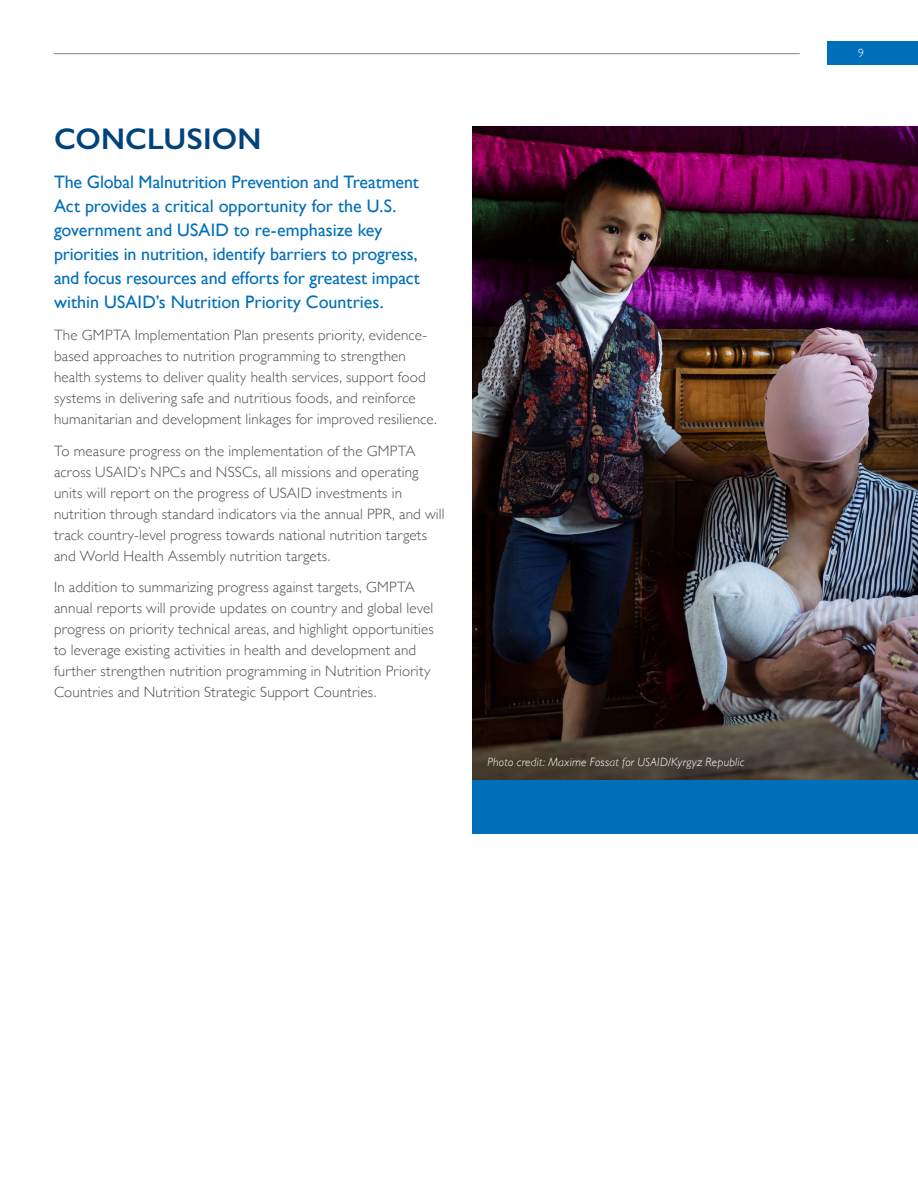
<style>
.page{position:relative;width:918px;height:1188px;background:#fff}
.page>*{position:absolute;margin:0;border:0;box-sizing:border-box;transform-origin:0 0}
.t1{font:600 30px "Gill Sans";letter-spacing:.005em;color:#00437b}
.t2{font:18px/24px "Gill Sans";letter-spacing:-.005em;color:#006fb9}
.t3{font:300 15px/21px "Gill Sans";letter-spacing:.01em;color:#4d4d4f}
.t4{font:italic 300 12px "Gill Sans";letter-spacing:.02em;color:#fff}
.t5{font:300 12px "Gill Sans";color:#fff}
</style>
<div class="page">
<div style="left:827px;top:42px;width:91px;height:23px;background:#006fb9"></div>
<hr style="left:54px;top:53px;width:746px;height:1px;background:#858482">
<img style="left:472px;top:127px;width:446px;height:653px">
<div style="left:472px;top:780px;width:446px;height:54px;background:#006fb9"></div>
<div style="left:468px;top:737px;width:294px;height:53px;background:#000;opacity:.75"></div>
<h2 class="t1" style="left:54px;top:120px;width:209px">CONCLUSION</h2>
<p class="t2" style="left:54px;top:170px;width:367px">The Global Malnutrition Prevention and Treatment Act provides a critical opportunity for the U.S. government and USAID to re-emphasize key priorities in nutrition, identify barriers to progress, and focus resources and efforts for greatest impact within USAID’s Nutrition Priority Countries.</p>
<p class="t3" style="left:54px;top:324px;width:384px">The GMPTA Implementation Plan presents priority, evidence&shy;based approaches to nutrition programming to strengthen health systems to deliver quality health services, support food systems in delivering safe and nutritious foods, and reinforce humanitarian and development linkages for improved resilience.</p>
<p class="t3" style="left:54px;top:440px;width:392px">To measure progress on the implementation of the GMPTA across USAID’s NPCs and NSSCs, all missions and operating units will report on the progress of USAID investments in nutrition through standard indicators via the annual PPR, and will track country-level progress towards national nutrition targets and World Health Assembly nutrition targets.</p>
<p class="t3" style="left:54px;top:576px;width:381px">In addition to summarizing progress against targets, GMPTA annual reports will provide updates on country and global level progress on priority technical areas, and highlight opportunities to leverage existing activities in health and development and further strengthen nutrition programming in Nutrition Priority Countries and Nutrition Strategic Support Countries.</p>
<p class="t4" style="left:488px;top:756px;width:258px">Photo credit: Maxime Fossat for USAID/Kyrgyz Republic</p>
<p class="t5" style="left:858px;top:44px;width:7px">9</p>
</div>
